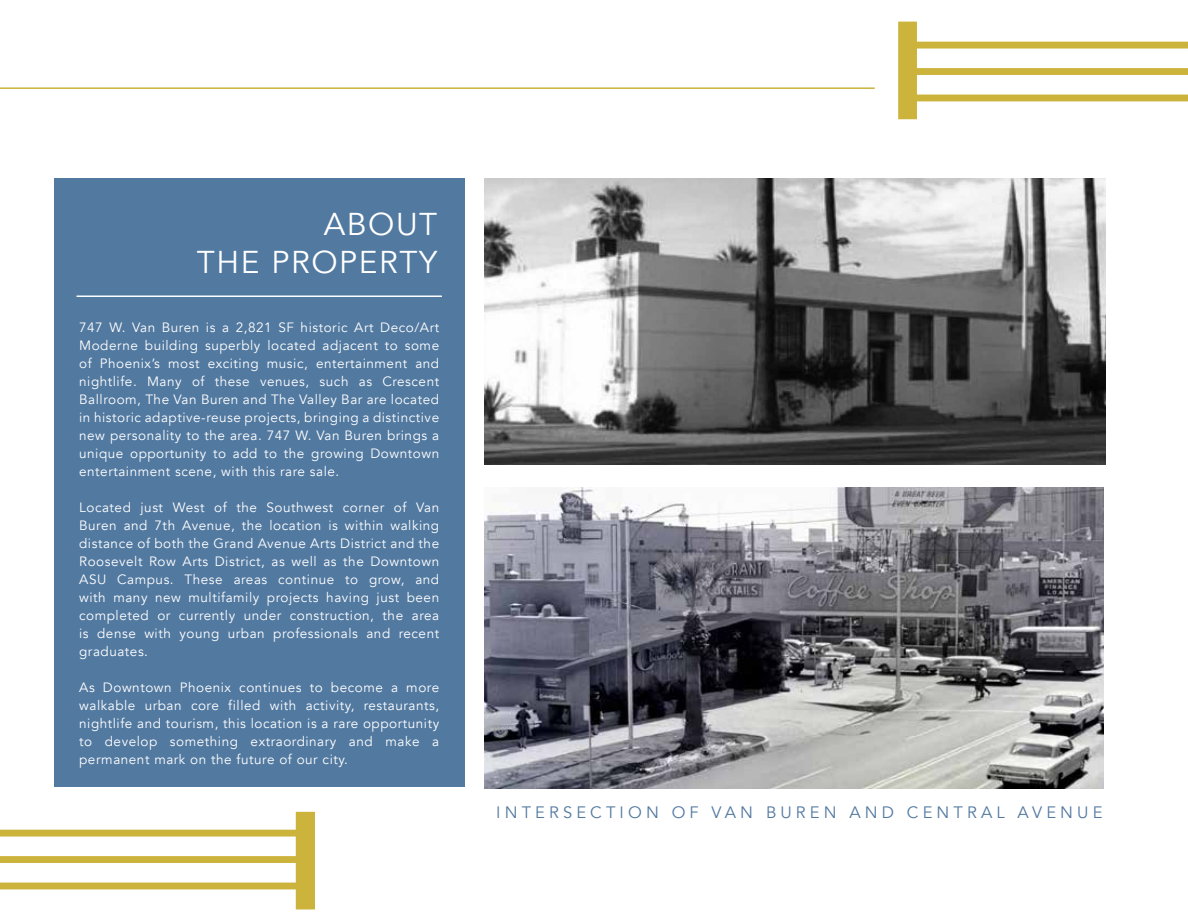
<style>
.page{position:relative;width:1188px;height:918px;background:#fff}
.page>*{position:absolute;margin:0;border:0;box-sizing:border-box;transform-origin:0 0}
.t1{font:31.5px/37.8px "Avenir";letter-spacing:.05em;color:#fff;text-align:right}
.t2{font:16.5px "Avenir";letter-spacing:.25em;color:#5279a0}
.t3{font:13.5px/18px "Avenir";letter-spacing:.04em;color:#fff;text-align:justify}
</style>
<div class="page">
<div style="left:54px;top:178px;width:410px;height:609px;background:#5279a0"></div>
<img style="left:484px;top:178px;width:621px;height:286px">
<img style="left:484px;top:488px;width:619px;height:300px">
<hr style="left:77px;top:296px;width:365px;height:1px;background:#fff">
<hr style="left:0;top:87px;width:875px;height:2px;background:#ccb33c">
<svg style="left:898px;top:22px;width:290px;height:97px"></svg>
<svg style="left:0;top:812px;width:315px;height:97px"></svg>
<h1 class="t1" style="left:197px;top:206px;width:242px">ABOUT<br>THE PROPERTY</h1>
<p class="t3" style="left:79px;top:319px;width:362px">747 W. Van Buren is a 2,821 SF historic Art Deco/Art Moderne building superbly located adjacent to some of Phoenix’s most exciting music, entertainment and nightlife. Many of these venues, such as Crescent Ballroom, The Van Buren and The Valley Bar are located in historic adaptive-reuse projects, bringing a distinctive new personality to the area. 747 W. Van Buren brings a unique opportunity to add to the growing Downtown entertainment scene, with this rare sale.</p>
<p class="t3" style="left:79px;top:499px;width:362px">Located just West of the Southwest corner of Van Buren and 7th Avenue, the location is within walking distance of both the Grand Avenue Arts District and the Roosevelt Row Arts District, as well as the Downtown ASU Campus. These areas continue to grow, and with many new multifamily projects having just been completed or currently under construction, the area is dense with young urban professionals and recent graduates.</p>
<p class="t3" style="left:79px;top:679px;width:362px">As Downtown Phoenix continues to become a more walkable urban core filled with activity, restaurants, nightlife and tourism, this location is a rare opportunity to develop something extraordinary and make a permanent mark on the future of our city.</p>
<p class="t2" style="left:496px;top:802px;width:608px">INTERSECTION OF VAN BUREN AND CENTRAL AVENUE</p>
</div>
